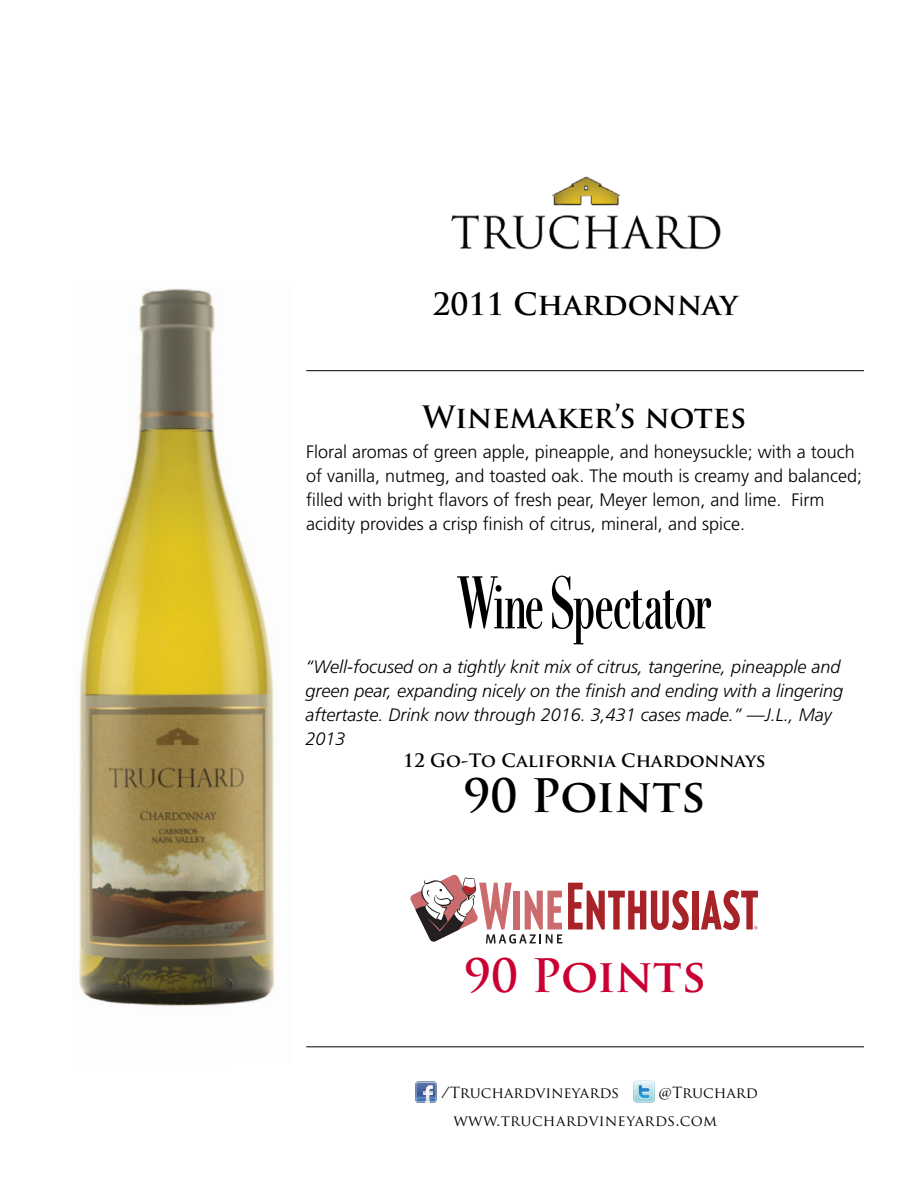
<style>
.page{position:relative;width:918px;height:1188px;background:#fff}
.page>*{position:absolute;margin:0;border:0;box-sizing:border-box;transform-origin:0 0}
.t1{font:700 45px "Trajan Pro";color:#ca0032}
.t2{font:700 45px "Trajan Pro";color:#000}
.t3{font:700 30px "Trajan Pro";color:#000}
.t4{font:300 18px/24px "Frutiger";color:#000}
.t5{font:italic 300 18px/24px "Frutiger";color:#000}
.t6{font:700 18px "Trajan Pro";color:#000}
.t7{font:15px "Trajan Pro";color:#000}
.t8{font:15px "Trajan Pro";letter-spacing:.025em;color:#000}
</style>
<div class="page">
<hr style="left:306px;top:370px;width:558px;height:1px;background:#000">
<img style="left:451px;top:176px;width:270px;height:74px">
<svg style="left:415px;top:1081px;width:22px;height:22px"></svg>
<img style="left:416px;top:1082px;width:20px;height:4px">
<svg style="left:633px;top:1081px;width:22px;height:21px"></svg>
<hr style="left:306px;top:1047px;width:558px;height:1px;background:#000">
<img style="left:79px;top:289px;width:196px;height:717px">
<svg style="left:568px;top:883px;width:121px;height:47px"></svg>
<div style="left:692px;top:891px;width:6px;height:38px;background:#a82328"></div>
<svg style="left:701px;top:890px;width:57px;height:40px"></svg>
<svg style="left:410px;top:875px;width:152px;height:69px"></svg>
<svg style="left:457px;top:576px;width:85px;height:53px"></svg>
<div style="left:496px;top:585px;width:6px;height:7px;background:#000;border-radius:50%"></div>
<svg style="left:552px;top:576px;width:159px;height:68px"></svg>
<h2 class="t3" style="left:432px;top:286px;width:307px">2011 Chardonnay</h2>
<h2 class="t3" style="left:423px;top:398px;width:325px">Winemaker’s notes</h2>
<p class="t4" style="left:306px;top:440px;width:557px">Floral aromas of green apple, pineapple, and honeysuckle; with a touch of vanilla, nutmeg, and toasted oak. The mouth is creamy and balanced; filled with bright flavors of fresh pear, Meyer lemon, and lime. Firm acidity provides a crisp finish of citrus, mineral, and spice.</p>
<p class="t5" style="left:306px;top:655px;width:539px">“Well-focused on a tightly knit mix of citrus, tangerine, pineapple and green pear, expanding nicely on the finish and ending with a lingering aftertaste. Drink now through 2016. 3,431 cases made.” —J.L., May 2013</p>
<p class="t6" style="left:403px;top:750px;width:364px">12 Go-To California Chardonnays</p>
<h1 class="t2" style="left:464px;top:768px;width:243px">90 Points</h1>
<h1 class="t1" style="left:464px;top:948px;width:243px">90 Points</h1>
<p class="t7" style="left:442px;top:1083px;width:179px">/Truchardvineyards</p>
<p class="t7" style="left:658px;top:1083px;width:101px">@Truchard</p>
<p class="t8" style="left:453px;top:1111px;width:265px">www.truchardvineyards.com</p>
</div>
